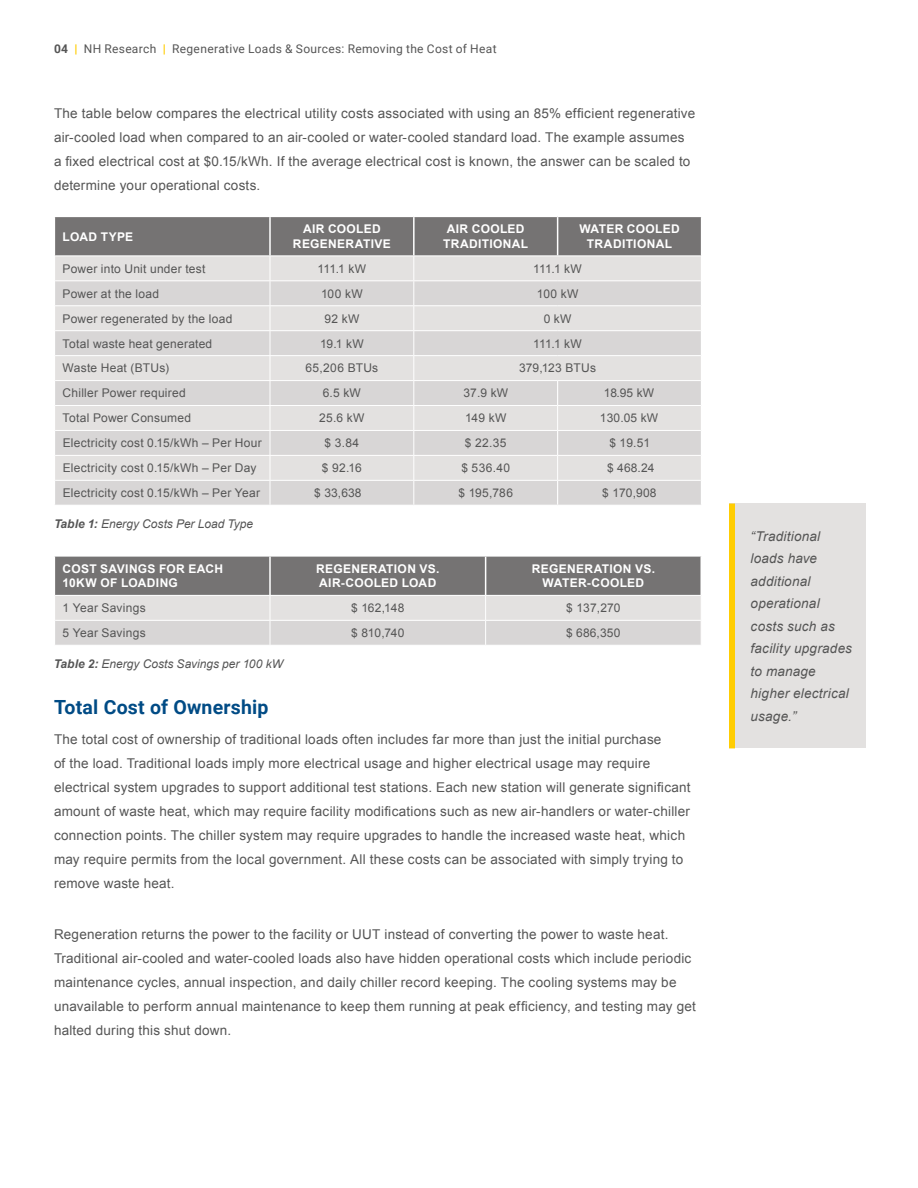
<style>
.page{position:relative;width:918px;height:1188px;background:#fff}
.page>*{position:absolute;margin:0;border:0;box-sizing:border-box;transform-origin:0 0}
.t1{font:700 19.5px "Roboto";letter-spacing:.01em;color:#004b85}
.t2{font:13.5px/24px "Arial";letter-spacing:.015em;color:#555}
.t3{font:italic 13.5px/22.5px "Arial";letter-spacing:.015em;color:#555}
.t4{font:12px "Arial";letter-spacing:.02em;color:#555}
.t5{font:700 12px/14.4px "Arial";letter-spacing:.025em;color:#fff;text-align:center}
.t6{font:italic 12px "Arial";color:#555}
.t7{font:12px "Roboto";letter-spacing:.025em;color:#555}
.s1{font-weight:700}
.s2{font-weight:900;color:#ffcd03}
</style>
<div class="page">
<svg style="left:55px;top:217px;width:646px;height:288px;background:#d1cfce"></svg>
<hr style="left:558px;top:480px;width:143px;height:1px;background:#fff">
<svg style="left:54px;top:556px;width:647px;height:89px;background:#b2b0af"></svg>
<div style="left:729px;top:504px;width:137px;height:244px;background:#e3e1e0"></div>
<div style="left:729px;top:504px;width:6px;height:244px;background:#ffcd03"></div>
<p class="t7" style="left:54px;top:40px;width:444px"><span class="s1">04</span> <span class="s2">|</span> NH Research <span class="s2">|</span> Regenerative Loads &amp; Sources: Removing the Cost of Heat</p>
<p class="t2" style="left:54px;top:101px;width:643px">The table below compares the electrical utility costs associated with using an 85% efficient regenerative air-cooled load when compared to an air-cooled or water-cooled standard load. The example assumes a fixed electrical cost at $0.15/kWh. If the average electrical cost is known, the answer can be scaled to determine your operational costs.</p>
<p class="t5" style="left:63px;top:230px;width:72px">LOAD TYPE</p>
<p class="t5" style="left:293px;top:222px;width:99px">AIR COOLED<br>REGENERATIVE</p>
<p class="t5" style="left:443px;top:222px;width:87px">AIR COOLED<br>TRADITIONAL</p>
<p class="t5" style="left:579px;top:222px;width:102px">WATER COOLED<br>TRADITIONAL</p>
<p class="t4" style="left:63px;top:261px;width:144px">Power into Unit under test</p>
<p class="t4" style="left:318px;top:261px;width:50px">111.1 kW</p>
<p class="t4" style="left:533px;top:261px;width:50px">111.1 kW</p>
<p class="t4" style="left:63px;top:286px;width:98px">Power at the load</p>
<p class="t4" style="left:321px;top:286px;width:43px">100 kW</p>
<p class="t4" style="left:537px;top:286px;width:43px">100 kW</p>
<p class="t4" style="left:63px;top:311px;width:171px">Power regenerated by the load</p>
<p class="t4" style="left:324px;top:311px;width:36px">92 kW</p>
<p class="t4" style="left:544px;top:311px;width:29px">0 kW</p>
<p class="t4" style="left:63px;top:335px;width:151px">Total waste heat generated</p>
<p class="t4" style="left:320px;top:335px;width:45px">19.1 kW</p>
<p class="t4" style="left:533px;top:335px;width:50px">111.1 kW</p>
<p class="t4" style="left:63px;top:360px;width:108px">Waste Heat (BTUs)</p>
<p class="t4" style="left:305px;top:360px;width:74px">65,206 BTUs</p>
<p class="t4" style="left:519px;top:360px;width:79px">379,123 BTUs</p>
<p class="t4" style="left:63px;top:385px;width:125px">Chiller Power required</p>
<p class="t4" style="left:323px;top:385px;width:39px">6.5 kW</p>
<p class="t4" style="left:464px;top:385px;width:46px">37.9 kW</p>
<p class="t4" style="left:604px;top:385px;width:52px">18.95 kW</p>
<p class="t4" style="left:63px;top:410px;width:130px">Total Power Consumed</p>
<p class="t4" style="left:319px;top:410px;width:47px">25.6 kW</p>
<p class="t4" style="left:465px;top:410px;width:43px">149 kW</p>
<p class="t4" style="left:600px;top:410px;width:60px">130.05 kW</p>
<p class="t4" style="left:63px;top:435px;width:201px">Electricity cost 0.15/kWh – Per Hour</p>
<p class="t4" style="left:325px;top:435px;width:36px">$ 3.84</p>
<p class="t4" style="left:465px;top:435px;width:43px">$ 22.35</p>
<p class="t4" style="left:609px;top:435px;width:42px">$ 19.51</p>
<p class="t4" style="left:63px;top:460px;width:195px">Electricity cost 0.15/kWh – Per Day</p>
<p class="t4" style="left:322px;top:460px;width:41px">$ 92.16</p>
<p class="t4" style="left:461px;top:460px;width:50px">$ 536.40</p>
<p class="t4" style="left:607px;top:460px;width:49px">$ 468.24</p>
<p class="t4" style="left:63px;top:485px;width:199px">Electricity cost 0.15/kWh – Per Year</p>
<p class="t4" style="left:314px;top:485px;width:49px">$ 33,638</p>
<p class="t4" style="left:458px;top:485px;width:56px">$ 195,786</p>
<p class="t4" style="left:602px;top:485px;width:56px">$ 170,908</p>
<p class="t6" style="left:54px;top:516px;width:201px"><span class="s1">Table 1:</span> Energy Costs Per Load Type</p>
<p class="t5" style="left:63px;top:562px;width:162px;text-align:left">COST SAVINGS FOR EACH<br>10KW OF LOADING</p>
<p class="t5" style="left:316px;top:562px;width:125px;text-align:left">REGENERATION VS.<br>AIR-COOLED LOAD</p>
<p class="t5" style="left:532px;top:562px;width:125px">REGENERATION VS.<br>WATER-COOLED</p>
<p class="t4" style="left:63px;top:600px;width:85px">1 Year Savings</p>
<p class="t4" style="left:351px;top:600px;width:55px">$ 162,148</p>
<p class="t4" style="left:566px;top:600px;width:56px">$ 137,270</p>
<p class="t4" style="left:63px;top:625px;width:85px">5 Year Savings</p>
<p class="t4" style="left:351px;top:625px;width:55px">$ 810,740</p>
<p class="t4" style="left:566px;top:625px;width:56px">$ 686,350</p>
<p class="t6" style="left:54px;top:656px;width:231px"><span class="s1">Table 2:</span> Energy Costs Savings per 100 kW</p>
<h1 class="t1" style="left:54px;top:693px;width:216px">Total Cost of Ownership</h1>
<p class="t2" style="left:54px;top:728px;width:638px">The total cost of ownership of traditional loads often includes far more than just the initial purchase<br>of the load. Traditional loads imply more electrical usage and higher electrical usage may require electrical system upgrades to support additional test stations. Each new station will generate significant amount of waste heat, which may require facility modifications such as new air-handlers or water-chiller connection points. The chiller system may require upgrades to handle the increased waste heat, which may require permits from the local government. All these costs can be associated with simply trying to remove waste heat.</p>
<p class="t2" style="left:54px;top:923px;width:643px">Regeneration returns the power to the facility or UUT instead of converting the power to waste heat.<br>Traditional air-cooled and water-cooled loads also have hidden operational costs which include periodic maintenance cycles, annual inspection, and daily chiller record keeping. The cooling systems may be unavailable to perform annual maintenance to keep them running at peak efficiency, and testing may get halted during this shut down.</p>
<p class="t3" style="left:751px;top:525px;width:103px">“Traditional loads have additional operational costs such as facility upgrades to manage higher electrical usage.”</p>
</div>
